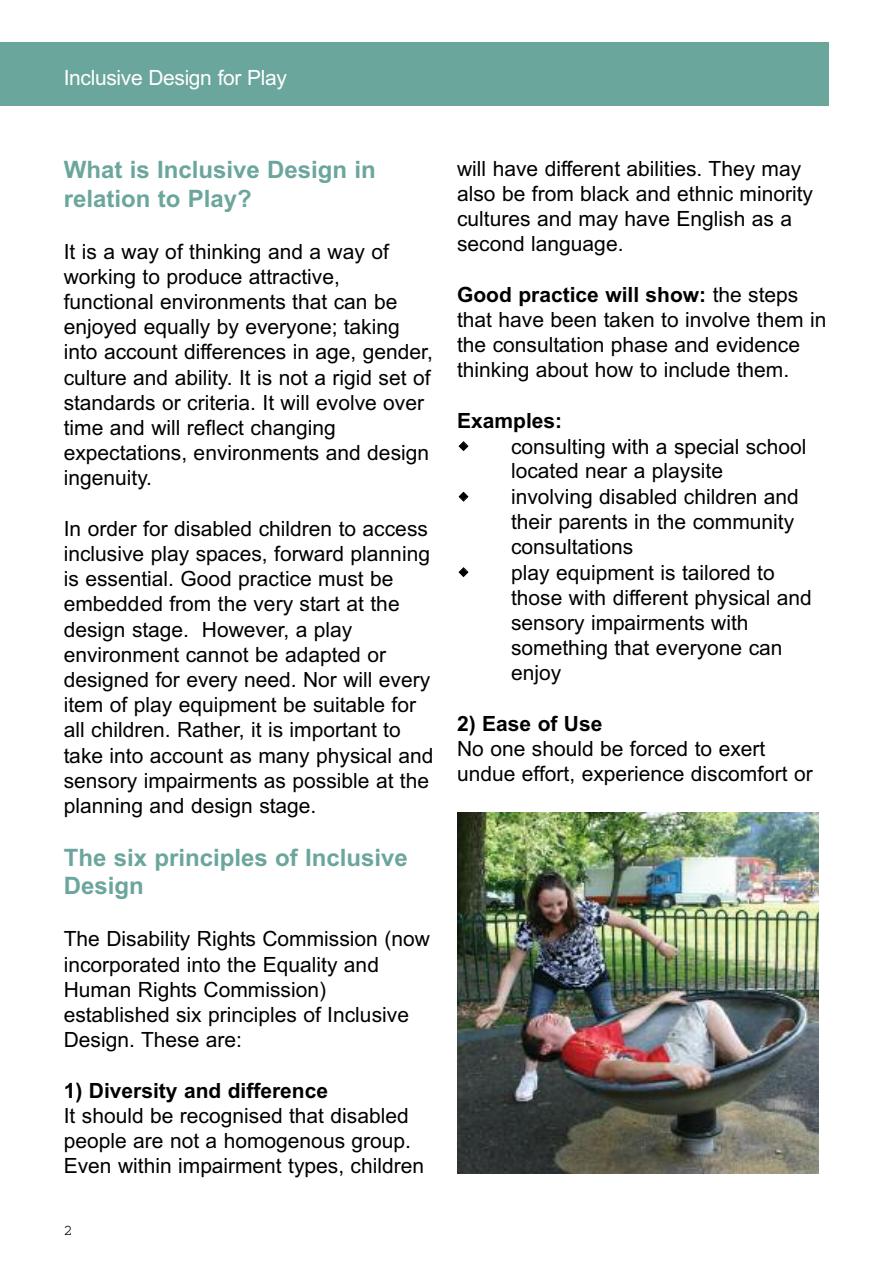
<style>
.page{position:relative;width:893px;height:1263px;background:#fff}
.page>*{position:absolute;margin:0;border:0;box-sizing:border-box;transform-origin:0 0}
.t1{font:700 24px/28.8px "Arial";color:#6ba69d}
.t2{font:21px/25.2px "Arial";color:#000}
.t3{font:700 21px "Arial";color:#000}
.t4{font:21px "Arial";letter-spacing:-.015em;color:#fff}
.t5{font:15px "Courier";color:#000}
.s1{font-weight:700}
</style>
<div class="page">
<img style="left:457px;top:813px;width:362px;height:361px">
<div style="left:0;top:43px;width:829px;height:63px;background:#6ba69d"></div>
<p class="t4" style="left:64px;top:64px;width:225px">Inclusive Design for Play</p>
<p class="t1" style="left:64px;top:156px;width:314px">What is Inclusive Design in relation to Play?</p>
<p class="t2" style="left:64px;top:239px;width:371px">It is a way of thinking and a way of working to produce attractive, functional environments that can be enjoyed equally by everyone; taking into account differences in age, gender, culture and ability. It is not a rigid set of standards or criteria. It will evolve over time and will reflect changing expectations, environments and design ingenuity.</p>
<p class="t2" style="left:64px;top:516px;width:371px">In order for disabled children to access inclusive play spaces, forward planning is essential. Good practice must be embedded from the very start at the design stage. However, a play environment cannot be adapted or designed for every need. Nor will every item of play equipment be suitable for all children. Rather, it is important to take into account as many physical and sensory impairments as possible at the planning and design stage.</p>
<p class="t1" style="left:64px;top:844px;width:346px">The six principles of Inclusive<br>Design</p>
<p class="t2" style="left:64px;top:926px;width:368px">The Disability Rights Commission (now incorporated into the Equality and<br>Human Rights Commission) established six principles of Inclusive<br>Design. These are:</p>
<p class="t3" style="left:64px;top:1076px;width:266px">1) Diversity and difference</p>
<p class="t2" style="left:64px;top:1103px;width:362px">It should be recognised that disabled people are not a homogenous group.<br>Even within impairment types, children</p>
<p class="t5" style="left:64px;top:1222px;width:10px">2</p>
<p class="t2" style="left:457px;top:156px;width:357px">will have different abilities. They may also be from black and ethnic minority cultures and may have English as a second language.</p>
<p class="t2" style="left:457px;top:282px;width:371px"><span class="s1">Good practice will show:</span> the steps that have been taken to involve them in the consultation phase and evidence thinking about how to include them.</p>
<p class="t3" style="left:457px;top:407px;width:107px">Examples:</p>
<p class="t2" style="left:511px;top:434px;width:302px">consulting with a special school located near a playsite<br>involving disabled children and their parents in the community consultations<br>play equipment is tailored to those with different physical and sensory impairments with something that everyone can enjoy</p>
<p class="t3" style="left:457px;top:709px;width:147px">2) Ease of Use</p>
<p class="t2" style="left:457px;top:736px;width:357px">No one should be forced to exert undue effort, experience discomfort or</p>
</div>
